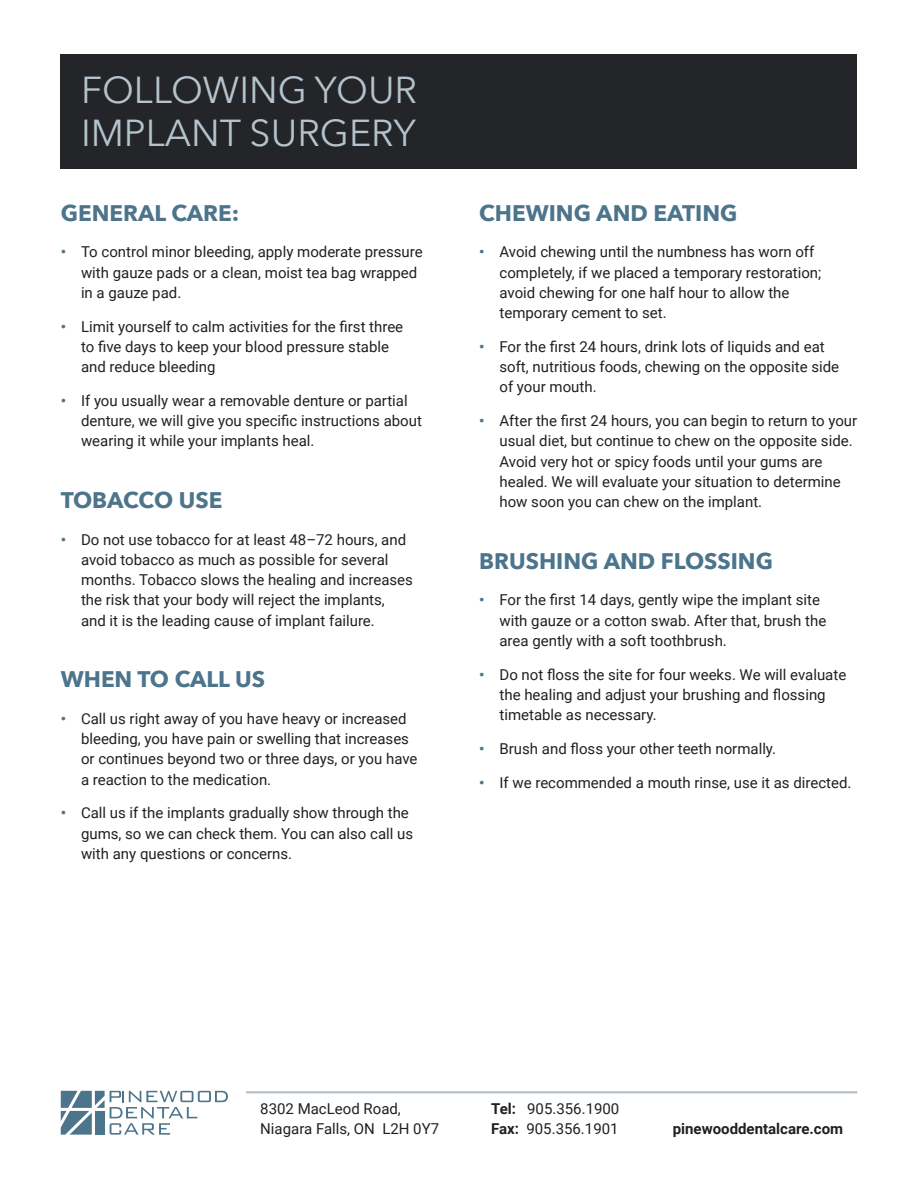
<style>
.page{position:relative;width:918px;height:1188px;background:#fff}
.page>*{position:absolute;margin:0;border:0;box-sizing:border-box;transform-origin:0 0}
.t1{font:37.5px/43.5px "Avenir Next";color:#b4c3cd}
.Headings{font:700 22.5px "Avenir Next";color:#4c748b}
.t2{font:15px/20.2px "Roboto";color:#231f20}
.t3{font:700 15px "Roboto";color:#231f20}
.s1{font-weight:700;color:#4c748b}
.s2{font-weight:700}
</style>
<div class="page">
<svg style="left:61px;top:1091px;width:167px;height:44px"></svg>
<hr style="left:246px;top:1091px;width:611px;height:2px;background:#b4c3cd">
<div style="left:61px;top:54px;width:796px;height:114px;background:#232528"></div>
<p class="t1" style="left:81px;top:66px;width:338px">FOLLOWING YOUR<br>IMPLANT SURGERY</p>
<p class="Headings" style="left:61px;top:193px;width:180px">GENERAL CARE:</p>
<p class="t2" style="left:81px;top:241px;width:343px;text-indent:-20px"><span class="s1">•</span> To control minor bleeding, apply moderate pressure with gauze pads or a clean, moist tea bag wrapped in a gauze pad.</p>
<p class="t2" style="left:81px;top:316px;width:324px;text-indent:-20px"><span class="s1">•</span> Limit yourself to calm activities for the first three to five days to keep your blood pressure stable and reduce bleeding</p>
<p class="t2" style="left:81px;top:390px;width:342px;text-indent:-20px"><span class="s1">•</span> If you usually wear a removable denture or partial denture, we will give you specific instructions about wearing it while your implants heal.</p>
<p class="Headings" style="left:61px;top:481px;width:163px">TOBACCO USE</p>
<p class="t2" style="left:81px;top:529px;width:333px;text-indent:-20px"><span class="s1">•</span> Do not use tobacco for at least 48–72 hours, and avoid tobacco as much as possible for several months. Tobacco slows the healing and increases the risk that your body will reject the implants, and it is the leading cause of implant failure.</p>
<p class="Headings" style="left:61px;top:660px;width:206px">WHEN TO CALL US</p>
<p class="t2" style="left:81px;top:708px;width:338px;text-indent:-20px"><span class="s1">•</span> Call us right away of you have heavy or increased bleeding, you have pain or swelling that increases or continues beyond two or three days, or you have a reaction to the medication.</p>
<p class="t2" style="left:81px;top:802px;width:334px;text-indent:-20px"><span class="s1">•</span> Call us if the implants gradually show through the gums, so we can check them. You can also call us with any questions or concerns.</p>
<p class="Headings" style="left:479px;top:193px;width:260px">CHEWING AND EATING</p>
<p class="t2" style="left:500px;top:241px;width:323px;text-indent:-20px"><span class="s1">•</span> Avoid chewing until the numbness has worn off completely, if we placed a temporary restoration; avoid chewing for one half hour to allow the temporary cement to set.</p>
<p class="t2" style="left:500px;top:336px;width:341px;text-indent:-20px"><span class="s1">•</span> For the first 24 hours, drink lots of liquids and eat soft, nutritious foods, chewing on the opposite side of your mouth.</p>
<p class="t2" style="left:500px;top:410px;width:359px;text-indent:-20px"><span class="s1">•</span> After the first 24 hours, you can begin to return to your usual diet, but continue to chew on the opposite side.<br>Avoid very hot or spicy foods until your gums are healed. We will evaluate your situation to determine how soon you can chew on the implant.</p>
<p class="Headings" style="left:479px;top:541px;width:295px">BRUSHING AND FLOSSING</p>
<p class="t2" style="left:500px;top:589px;width:328px;text-indent:-20px"><span class="s1">•</span> For the first 14 days, gently wipe the implant site with gauze or a cotton swab. After that, brush the area gently with a soft toothbrush.</p>
<p class="t2" style="left:500px;top:664px;width:348px;text-indent:-20px"><span class="s1">•</span> Do not floss the site for four weeks. We will evaluate the healing and adjust your brushing and flossing timetable as necessary.</p>
<p class="t2" style="left:479px;top:738px;width:298px"><span class="s1">•</span> Brush and floss your other teeth normally.</p>
<p class="t2" style="left:479px;top:772px;width:374px"><span class="s1">•</span> If we recommended a mouth rinse, use it as directed.</p>
<p class="t2" style="left:260px;top:1098px;width:180px">8302 MacLeod Road,<br>Niagara Falls, ON L2H 0Y7</p>
<p class="t2" style="left:491px;top:1098px;width:130px"><span class="s2">Tel:</span> 905.356.1900<br><span class="s2">Fax:</span> 905.356.1901</p>
<p class="t3" style="left:673px;top:1118px;width:172px">pinewooddentalcare.com</p>
</div>
